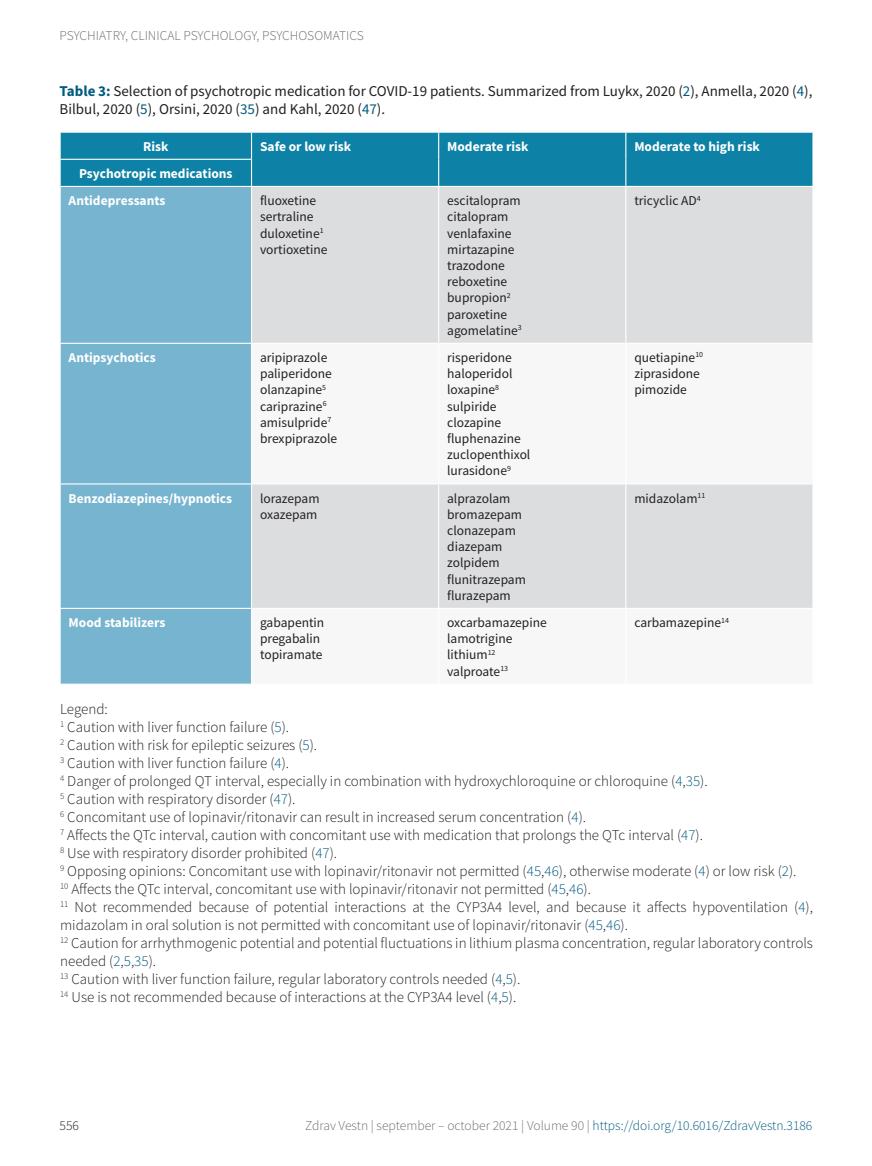
<style>
.page{position:relative;width:872px;height:1166px;background:#fff}
.page>*{position:absolute;margin:0;border:0;box-sizing:border-box;transform-origin:0 0}
.t1{font:300 15px/18px "Source Sans Pro";color:#231f20}
.t2{font:15px/18px "Source Sans Pro";color:#231f20}
.t3{font:13.5px/16.2px "Source Sans Pro";color:#231f20}
.t4{font:700 13.5px/27.2px "Source Sans Pro";color:#fff}
.t5{font:300 13.5px "Source Sans Pro";color:#6c6d70}
.t6{font:300 13.5px "Source Sans Pro";color:#231f20}
.s1{font-weight:700;color:#005b7f}
.s2{color:#005b7f}
</style>
<div class="page">
<div style="left:61px;top:187px;width:190px;height:496px;background:#76b4cf"></div>
<div style="left:252px;top:187px;width:560px;height:155px;background:#dcdddf"></div>
<div style="left:252px;top:484px;width:560px;height:123px;background:#dcdddf"></div>
<div style="left:60px;top:132px;width:753px;height:54px;background:#0d82a6"></div>
<hr style="left:60px;top:342px;width:191px;height:2px;background:#fff">
<hr style="left:60px;top:483px;width:191px;height:1px;background:#fff">
<hr style="left:60px;top:607px;width:191px;height:1px;background:#fff">
<hr style="left:438px;top:187px;width:1px;height:155px;background:#fff">
<hr style="left:625px;top:187px;width:1px;height:155px;background:#fff">
<hr style="left:438px;top:484px;width:1px;height:123px;background:#fff">
<hr style="left:625px;top:484px;width:1px;height:123px;background:#fff">
<p class="t5" style="left:60px;top:27px;width:306px">PSYCHIATRY, CLINICAL PSYCHOLOGY, PSYCHOSOMATICS</p>
<p class="t2" style="left:60px;top:82px;width:754px"><span class="s1">Table 3:</span> Selection of psychotropic medication for COVID-19 patients. Summarized from Luykx, 2020 (<span class="s2">2</span>), Anmella, 2020 (<span class="s2">4</span>),<br>Bilbul, 2020 (<span class="s2">5</span>), Orsini, 2020 (<span class="s2">35</span>) and Kahl, 2020 (<span class="s2">47</span>).</p>
<p class="t4" style="left:143px;top:132px;width:27px">Risk</p>
<p class="t4" style="left:260px;top:132px;width:93px">Safe or low risk</p>
<p class="t4" style="left:447px;top:132px;width:83px">Moderate risk</p>
<p class="t4" style="left:634px;top:132px;width:127px">Moderate to high risk</p>
<p class="t4" style="left:69px;top:160px;width:165px;text-indent:10px">Psychotropic medications<br>Antidepressants</p>
<p class="t3" style="left:260px;top:192px;width:69px">fluoxetine sertraline duloxetine<sup>1 </sup>vortioxetine</p>
<p class="t3" style="left:447px;top:192px;width:76px">escitalopram citalopram venlafaxine mirtazapine trazodone reboxetine bupropion<sup>2 </sup>paroxetine agomelatine<sup>3</sup></p>
<p class="t3" style="left:634px;top:192px;width:68px">tricyclic AD<sup>4</sup></p>
<p class="t4" style="left:69px;top:343px;width:89px">Antipsychotics</p>
<p class="t3" style="left:260px;top:349px;width:79px">aripiprazole paliperidone olanzapine<sup>5 </sup>cariprazine<sup>6 </sup>amisulpride<sup>7 </sup>brexpiprazole</p>
<p class="t3" style="left:447px;top:349px;width:85px">risperidone haloperidol loxapine<sup>8 </sup>sulpiride clozapine fluphenazine zuclopenthixol lurasidone<sup>9</sup></p>
<p class="t3" style="left:634px;top:349px;width:70px">quetiapine<sup>10 </sup>ziprasidone pimozide</p>
<p class="t4" style="left:69px;top:484px;width:165px">Benzodiazepines/hypnotics</p>
<p class="t3" style="left:260px;top:490px;width:61px">lorazepam oxazepam</p>
<p class="t3" style="left:447px;top:490px;width:80px">alprazolam bromazepam clonazepam diazepam zolpidem flunitrazepam flurazepam</p>
<p class="t3" style="left:634px;top:490px;width:73px">midazolam<sup>11</sup></p>
<p class="t4" style="left:69px;top:608px;width:98px">Mood stabilizers</p>
<p class="t3" style="left:260px;top:614px;width:66px">gabapentin pregabalin topiramate</p>
<p class="t3" style="left:447px;top:614px;width:101px">oxcarbamazepine lamotrigine lithium<sup>12 </sup>valproate<sup>13</sup></p>
<p class="t3" style="left:634px;top:614px;width:96px">carbamazepine<sup>14</sup></p>
<p class="t1" style="left:60px;top:699px;width:754px">Legend:<br><sup>1</sup> Caution with liver function failure (<span class="s2">5</span>).<br><sup>2</sup> Caution with risk for epileptic seizures (<span class="s2">5</span>).<br><sup>3</sup> Caution with liver function failure (<span class="s2">4</span>).<br><sup>4</sup> Danger of prolonged QT interval, especially in combination with hydroxychloroquine or chloroquine (<span class="s2">4</span>,<span class="s2">35</span>).<br><sup>5</sup> Caution with respiratory disorder (<span class="s2">47</span>).<br><sup>6</sup> Concomitant use of lopinavir/ritonavir can result in increased serum concentration (<span class="s2">4</span>).<br><sup>7</sup> Affects the QTc interval, caution with concomitant use with medication that prolongs the QTc interval (<span class="s2">47</span>).<br><sup>8</sup> Use with respiratory disorder prohibited (<span class="s2">47</span>).<br><sup>9</sup> Opposing opinions: Concomitant use with lopinavir/ritonavir not permitted (<span class="s2">45</span>,<span class="s2">46</span>), otherwise moderate (<span class="s2">4</span>) or low risk (<span class="s2">2</span>).<br><sup>10</sup> Affects the QTc interval, concomitant use with lopinavir/ritonavir not permitted (<span class="s2">45</span>,<span class="s2">46</span>).<br><sup>11</sup> Not recommended because of potential interactions at the CYP3A4 level, and because it affects hypoventilation (<span class="s2">4</span>), midazolam in oral solution is not permitted with concomitant use of lopinavir/ritonavir (<span class="s2">45</span>,<span class="s2">46</span>).<br><sup>12</sup> Caution for arrhythmogenic potential and potential fluctuations in lithium plasma concentration, regular laboratory controls needed (<span class="s2">2</span>,<span class="s2">5</span>,<span class="s2">35</span>).<br><sup>13</sup> Caution with liver function failure, regular laboratory controls needed (<span class="s2">4</span>,<span class="s2">5</span>).<br><sup>14</sup> Use is not recommended because of interactions at the CYP3A4 level (<span class="s2">4</span>,<span class="s2">5</span>).</p>
<p class="t6" style="left:60px;top:1116px;width:21px">556</p>
<p class="t5" style="left:305px;top:1116px;width:509px">Zdrav Vestn | september – october 2021 | Volume 90 | <span class="s2">https://doi.org/10.6016/ZdravVestn.3186</span></p>
</div>
